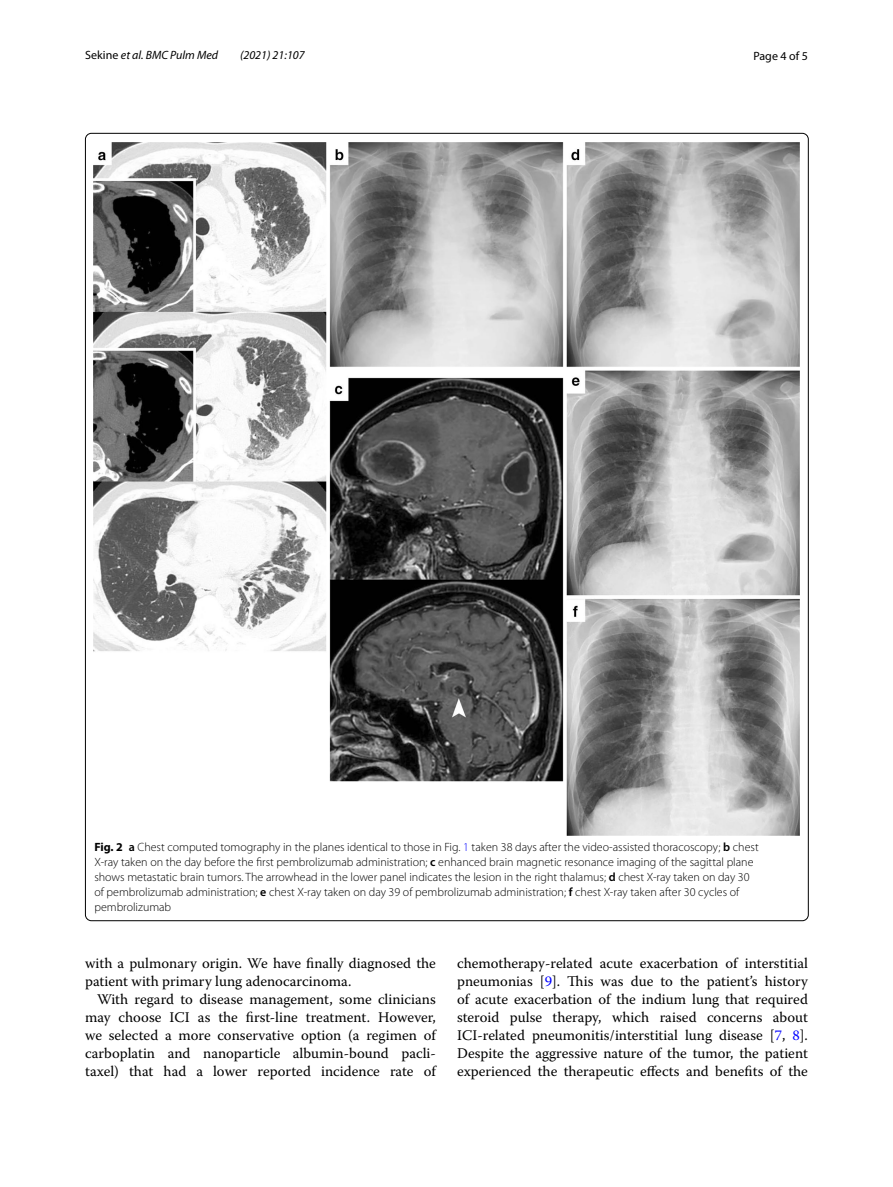
<style>
.page{position:relative;width:893px;height:1187px;background:#fff}
.page>*{position:absolute;margin:0;border:0;box-sizing:border-box;transform-origin:0 0}
.t1{font:14.7px/18px "Warnock Pro";color:#000;text-align:justify}
.t2{font:300 12px/15px "Myriad Pro";color:#000}
.t3{font:italic 12px "Myriad Pro";color:#000}
.t4{font:12px "Myriad Pro";color:#000}
.s1{font-style:normal}
.s2{font-weight:700}
.s3{font-weight:600}
.s4{color:#00f}
</style>
<div class="page">
<img style="left:94px;top:142px;width:706px;height:693px">
<p class="t3" style="left:85px;top:48px;width:135px"><span class="s1">Sekine</span> et al. BMC Pulm Med</p>
<p class="t3" style="left:240px;top:48px;width:66px">(2021) 21:107</p>
<p class="t4" style="left:753px;top:48px;width:56px">Page 4 of 5</p>
<p class="t2" style="left:94px;top:839px;width:666px"><span class="s2">Fig. 2</span> <span class="s3">a</span> Chest computed tomography in the planes identical to those in Fig. <span class="s4">1</span> taken 38 days after the video-assisted thoracoscopy; <span class="s3">b</span> chest X-ray taken on the day before the first pembrolizumab administration; <span class="s3">c</span> enhanced brain magnetic resonance imaging of the sagittal plane shows metastatic brain tumors. The arrowhead in the lower panel indicates the lesion in the right thalamus; <span class="s3">d</span> chest X-ray taken on day 30 of pembrolizumab administration; <span class="s3">e</span> chest X-ray taken on day 39 of pembrolizumab administration; <span class="s3">f</span> chest X-ray taken after 30 cycles of pembrolizumab</p>
<p class="t1" style="left:85px;top:954px;width:352px">with a pulmonary origin. We have finally diagnosed the patient with primary lung adenocarcinoma.</p>
<p class="t1" style="left:85px;top:990px;width:352px;text-indent:12px">With regard to disease management, some clinicians may choose ICI as the first-line treatment. However, we selected a more conservative option (a regimen of carboplatin and nanoparticle albumin-bound pacli&shy;taxel) that had a lower reported incidence rate of</p>
<p class="t1" style="left:457px;top:954px;width:352px">chemotherapy-related acute exacerbation of interstitial pneumonias [<span class="s4">9</span>]. This was due to the patient’s history of acute exacerbation of the indium lung that required steroid pulse therapy, which raised concerns about ICI-related pneumonitis/interstitial lung disease [<span class="s4">7</span>, <span class="s4">8</span>].<br>Despite the aggressive nature of the tumor, the patient experienced the therapeutic effects and benefits of the</p>
</div>
